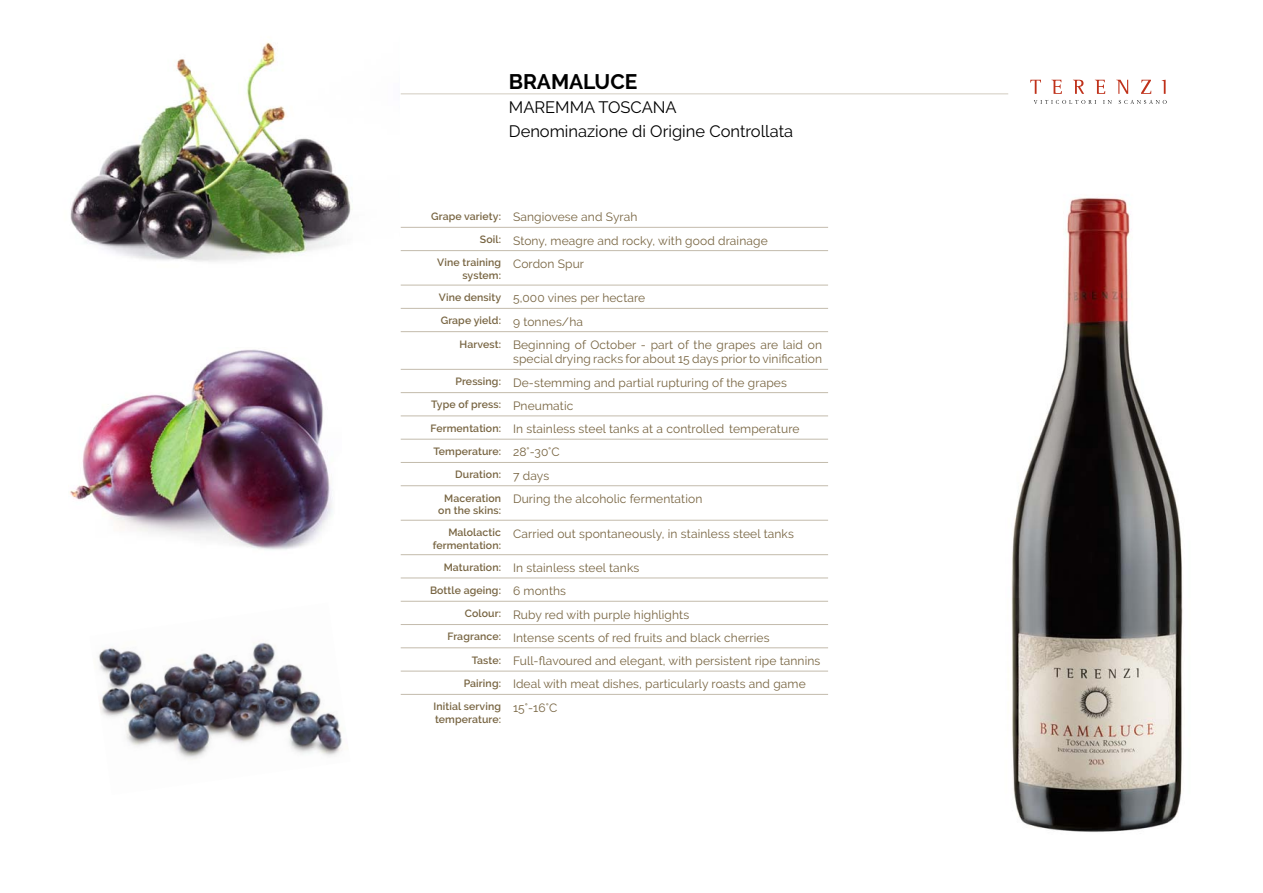
<style>
.page{position:relative;width:1263px;height:893px;background:#fff}
.page>*{position:absolute;margin:0;border:0;box-sizing:border-box;transform-origin:0 0}
.t1{font:700 21px "Raleway";color:#000}
.t2{font:16.5px/24px "Raleway";color:#000}
.t3{font:12px/23.2px "Raleway";letter-spacing:.01em;color:#776441}
.t4{font:600 10.5px/12.6px "Raleway";letter-spacing:.01em;color:#776441;text-align:right}
.s1{font-weight:600;font-size:10.5px}
.s2{font-weight:400;font-size:12px}
</style>
<div class="page">
<svg style="left:1034px;top:100px;width:62px;height:4px"></svg>
<svg style="left:1103px;top:100px;width:9px;height:4px"></svg>
<svg style="left:1119px;top:100px;width:48px;height:4px"></svg>
<svg style="left:1030px;top:80px;width:11px;height:14px"></svg>
<svg style="left:1051px;top:80px;width:11px;height:14px"></svg>
<svg style="left:1073px;top:80px;width:11px;height:14px"></svg>
<svg style="left:1095px;top:80px;width:10px;height:14px"></svg>
<svg style="left:1116px;top:80px;width:12px;height:14px"></svg>
<svg style="left:1141px;top:80px;width:10px;height:14px"></svg>
<svg style="left:1162px;top:80px;width:3px;height:14px"></svg>
<hr style="left:401px;top:93px;width:607px;height:1px;background:#d2ccc0">
<img style="left:1011px;top:197px;width:172px;height:635px">
<img style="left:70px;top:42px;width:283px;height:220px">
<img style="left:70px;top:349px;width:263px;height:201px">
<img style="left:98px;top:642px;width:244px;height:118px">
<hr style="left:401px;top:227px;width:427px;height:1px;background:#c3bbac">
<hr style="left:401px;top:250px;width:427px;height:1px;background:#c3bbac">
<hr style="left:401px;top:285px;width:427px;height:1px;background:#c3bbac">
<hr style="left:401px;top:308px;width:427px;height:1px;background:#c3bbac">
<hr style="left:401px;top:331px;width:427px;height:1px;background:#c3bbac">
<hr style="left:401px;top:369px;width:427px;height:1px;background:#c3bbac">
<hr style="left:401px;top:392px;width:427px;height:1px;background:#c3bbac">
<hr style="left:401px;top:416px;width:427px;height:1px;background:#c3bbac">
<hr style="left:401px;top:439px;width:427px;height:1px;background:#c3bbac">
<hr style="left:401px;top:462px;width:427px;height:1px;background:#c3bbac">
<hr style="left:401px;top:485px;width:427px;height:1px;background:#c3bbac">
<hr style="left:401px;top:520px;width:427px;height:1px;background:#c3bbac">
<hr style="left:401px;top:554px;width:427px;height:1px;background:#c3bbac">
<hr style="left:401px;top:578px;width:427px;height:1px;background:#c3bbac">
<hr style="left:401px;top:601px;width:427px;height:1px;background:#c3bbac">
<hr style="left:401px;top:624px;width:427px;height:1px;background:#c3bbac">
<hr style="left:401px;top:648px;width:427px;height:1px;background:#c3bbac">
<hr style="left:401px;top:671px;width:427px;height:1px;background:#c3bbac">
<hr style="left:401px;top:694px;width:427px;height:1px;background:#c3bbac">
<h1 class="t1" style="left:509px;top:69px;width:130px">BRAMALUCE</h1>
<h2 class="t2" style="left:509px;top:95px;width:286px">MAREMMA TOSCANA<br>Denominazione di Origine Controllata</h2>
<p class="t3" style="left:480px;top:205px;width:289px;text-indent:-49px"><span class="s1">Grape variety:</span> Sangiovese and Syrah<br><span class="s1">Soil:</span> Stony, meagre and rocky, with good drainage</p>
<p class="t4" style="left:437px;top:256px;width:65px">Vine training system:</p>
<p class="t3" style="left:513px;top:252px;width:73px">Cordon Spur</p>
<p class="t3" style="left:439px;top:286px;width:208px"><span class="s1">Vine density</span> 5,000 vines per hectare</p>
<p class="t4" style="left:441px;top:314px;width:144px">Grape yield: <span class="s2">9 tonnes/ha</span></p>
<p class="t3" style="left:459px;top:337px;width:364px;line-height:14.4px;text-align:right"><span class="s1">Harvest:</span> Beginning of October - part of the grapes are laid on special drying racks for about 15 days prior to vinification</p>
<p class="t3" style="left:456px;top:371px;width:333px"><span class="s1">Pressing:</span> De-stemming and partial rupturing of the grapes</p>
<p class="t4" style="left:431px;top:398px;width:144px">Type of press: <span class="s2">Pneumatic</span></p>
<p class="t3" style="left:431px;top:417px;width:370px"><span class="s1">Fermentation:</span> In stainless steel tanks at a controlled temperature</p>
<p class="t4" style="left:434px;top:445px;width:128px">Temperature: <span class="s2">28°-30°C</span></p>
<p class="t4" style="left:455px;top:468px;width:95px">Duration: <span class="s2">7 days</span></p>
<p class="t4" style="left:438px;top:492px;width:64px;text-align:center">Maceration on the skins:</p>
<p class="t3" style="left:513px;top:487px;width:191px">During the alcoholic fermentation</p>
<p class="t4" style="left:433px;top:526px;width:70px">Malolactic fermentation:</p>
<p class="t3" style="left:513px;top:522px;width:282px">Carried out spontaneously, in stainless steel tanks</p>
<p class="t3" style="left:444px;top:556px;width:197px"><span class="s1">Maturation:</span> In stainless steel tanks</p>
<p class="t4" style="left:430px;top:584px;width:138px">Bottle ageing: <span class="s2">6 months</span></p>
<p class="t3" style="left:465px;top:603px;width:226px"><span class="s1">Colour:</span> Ruby red with purple highlights</p>
<p class="t3" style="left:448px;top:626px;width:323px"><span class="s1">Fragrance:</span> Intense scents of red fruits and black cherries</p>
<p class="t3" style="left:472px;top:649px;width:350px"><span class="s1">Taste:</span> Full-flavoured and elegant, with persistent ripe tannins</p>
<p class="t3" style="left:464px;top:672px;width:344px"><span class="s1">Pairing:</span> Ideal with meat dishes, particularly roasts and game</p>
<p class="t4" style="left:434px;top:700px;width:69px;text-align:left">Initial serving temperature:</p>
<p class="t3" style="left:513px;top:696px;width:46px">15°-16°C</p>
</div>
